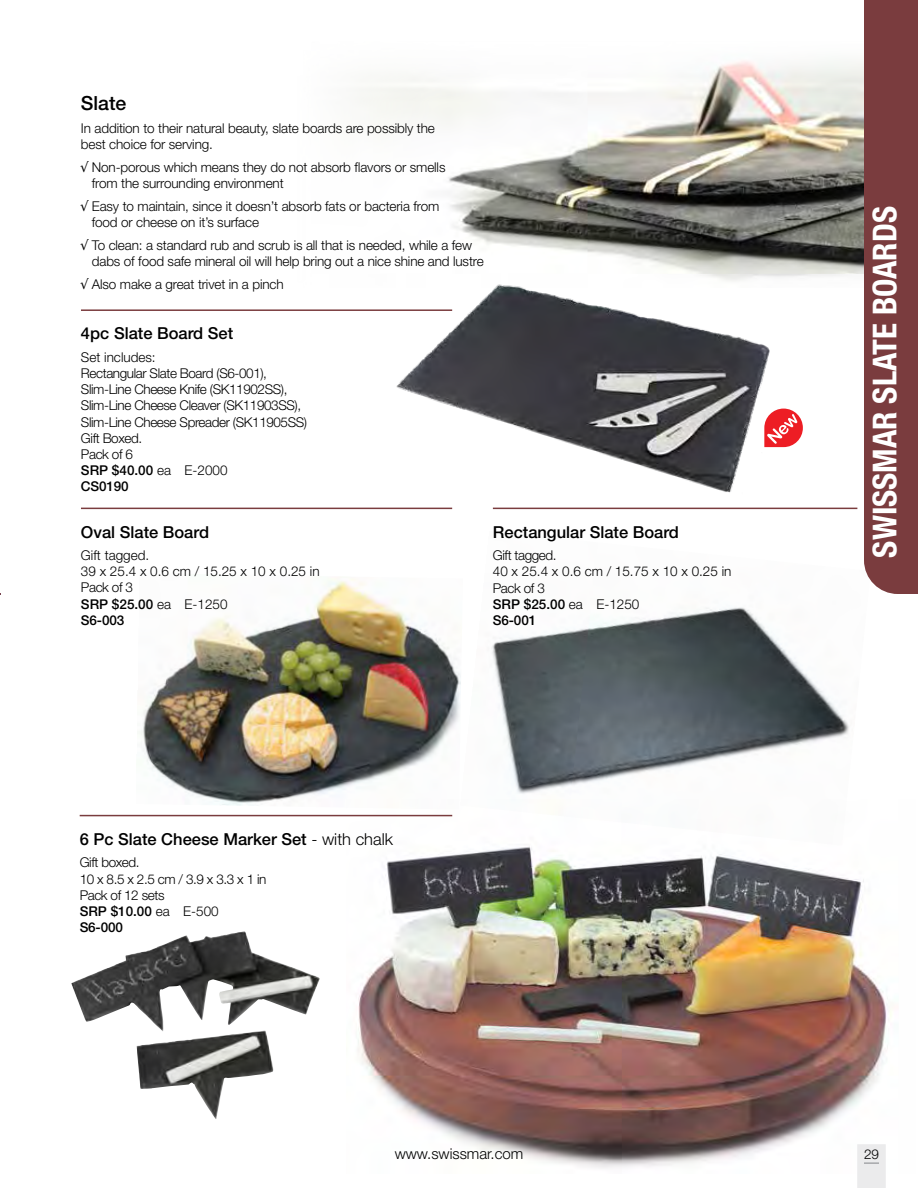
<style>
.page{position:relative;width:918px;height:1188px;background:#fff}
.page>*{position:absolute;margin:0;border:0;box-sizing:border-box;transform-origin:0 0}
.t1{font:700 condensed 33px "Helvetica Neue";color:#fff}
.t2{font:500 19.5px "Helvetica Neue";color:#000}
.t3{font:500 16.5px "Helvetica Neue";color:#000}
.t4{font:300 15px "Helvetica Neue";color:#000}
.t5{font:300 13.5px/16.2px "Helvetica Neue";letter-spacing:-.01em;color:#000}
.t6{font:300 13.5px/16.2px "Helvetica Neue";letter-spacing:-.03em;color:#000}
.s1{font-weight:500}
.s2{font-weight:300}
</style>
<div class="page">
<img style="left:358px;top:61px;width:506px;height:216px">
<img style="left:141px;top:578px;width:319px;height:228px">
<img style="left:380px;top:264px;width:404px;height:246px">
<img style="left:460px;top:607px;width:389px;height:187px">
<hr style="left:493px;top:508px;width:364px;height:1px;background:#7a3c3e">
<hr style="left:81px;top:309px;width:371px;height:2px;background:#7a3c3e">
<hr style="left:81px;top:508px;width:371px;height:1px;background:#7a3c3e">
<img style="left:347px;top:799px;width:544px;height:369px">
<hr style="left:80px;top:815px;width:372px;height:1px;background:#7a3c3e">
<img style="left:71px;top:932px;width:170px;height:99px">
<div style="left:764px;top:409px;width:39px;height:38px;background:#ed1d24;border-radius:19px"></div>
<svg style="left:767px;top:414px;width:30px;height:30px"></svg>
<div style="left:857px;top:1144px;width:29px;height:44px;background:#ebebec"></div>
<svg style="left:864px;top:1163px;width:15px;height:1px"></svg>
<div style="left:864px;top:0;width:54px;height:594px;background:#7a3c3e"></div>
<h2 class="t2" style="left:81px;top:91px;width:47px">Slate</h2>
<p class="t5" style="left:81px;top:119px;width:355px">In addition to their natural beauty, slate boards are possibly the best choice for serving.</p>
<p class="t5" style="left:92px;top:159px;width:355px;text-indent:-11px">√ Non-porous which means they do not absorb flavors or smells from the surrounding environment</p>
<p class="t5" style="left:92px;top:198px;width:349px;text-indent:-11px">√ Easy to maintain, since it doesn’t absorb fats or bacteria from food or cheese on it’s surface</p>
<p class="t5" style="left:92px;top:237px;width:393px;text-indent:-11px">√ To clean: a standard rub and scrub is all that is needed, while a few dabs of food safe mineral oil will help bring out a nice shine and lustre</p>
<p class="t5" style="left:81px;top:276px;width:204px">√ Also make a great trivet in a pinch</p>
<p class="t3" style="left:81px;top:324px;width:154px">4pc Slate Board Set</p>
<p class="t6" style="left:81px;top:349px;width:228px">Set includes:<br>Rectangular Slate Board (S6-001),<br>Slim-Line Cheese Knife (SK11902SS),<br>Slim-Line Cheese Cleaver (SK11903SS),<br>Slim-Line Cheese Spreader (SK11905SS)<br>Gift Boxed.<br>Pack of 6<br><span class="s1">SRP $40.00</span> ea E-2000<br><span class="s1">CS0190</span></p>
<p class="t3" style="left:81px;top:522px;width:130px">Oval Slate Board</p>
<p class="t5" style="left:81px;top:547px;width:240px">Gift tagged.<br>39 x 25.4 x 0.6 cm / 15.25 x 10 x 0.25 in<br>Pack of 3<br><span class="s1">SRP $25.00</span> ea E-1250<br><span class="s1">S6-003</span></p>
<p class="t3" style="left:493px;top:522px;width:188px">Rectangular Slate Board</p>
<p class="t6" style="left:493px;top:547px;width:240px">Gift tagged.<br>40 x 25.4 x 0.6 cm / 15.75 x 10 x 0.25 in<br>Pack of 3<br><span class="s1">SRP $25.00</span> ea E-1250<br><span class="s1">S6-001</span></p>
<p class="t3" style="left:80px;top:829px;width:315px">6 Pc Slate Cheese Marker Set <span class="s2">- with chalk</span></p>
<p class="t6" style="left:80px;top:854px;width:188px">Gift boxed.<br>10 x 8.5 x 2.5 cm / 3.9 x 3.3 x 1 in<br>Pack of 12 sets<br><span class="s1">SRP $10.00</span> ea E-500<br><span class="s1">S6-000</span></p>
<h1 class="t1" style="left:865px;top:558px;width:353px;rotate:-90deg">SWISSMAR SLATE BOARDS</h1>
<p class="t4" style="left:395px;top:1145px;width:130px">www.swissmar.com</p>
<p class="t5" style="left:864px;top:1146px;width:17px">29</p>
</div>
